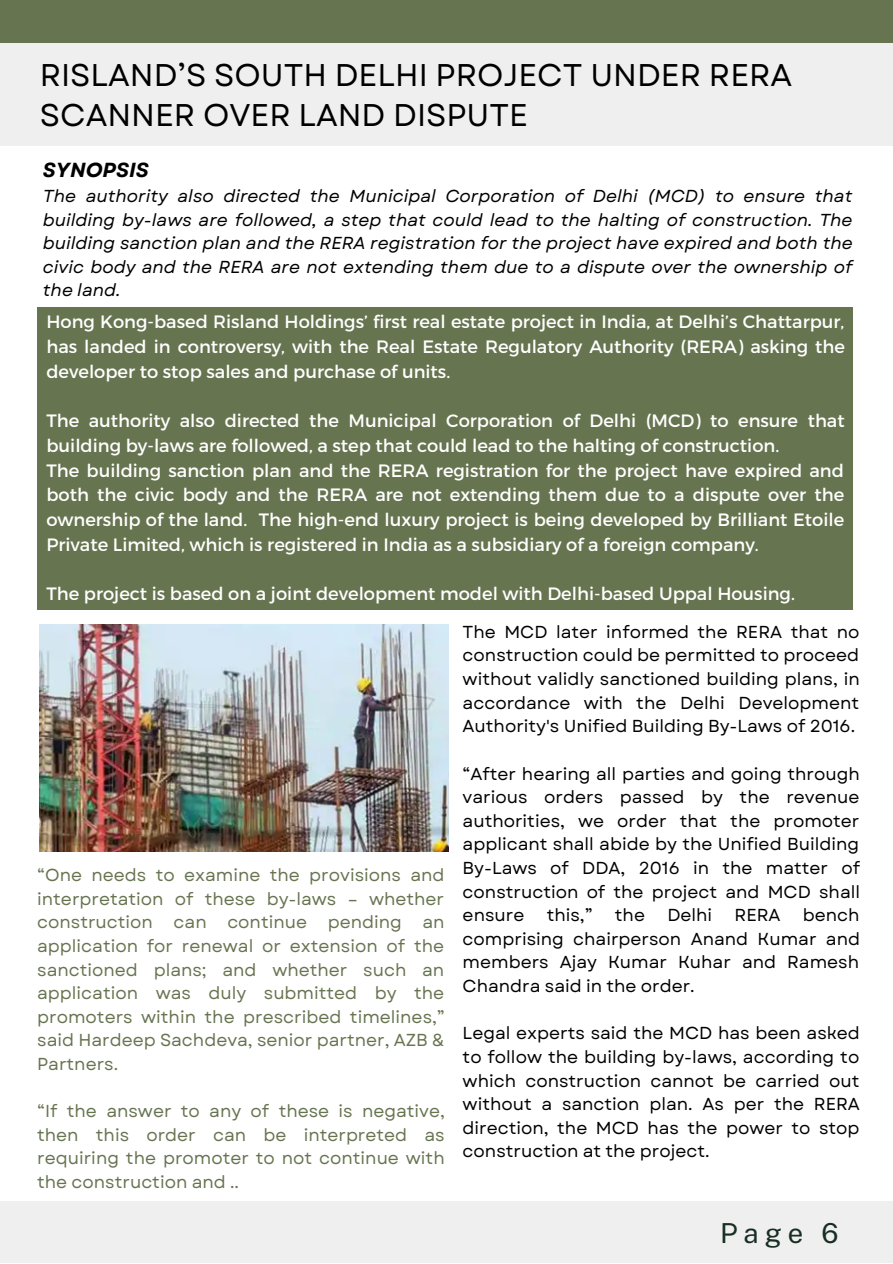
<style>
.page{position:relative;width:893px;height:1264px;background:#fff}
.page>*{position:absolute;margin:0;border:0;box-sizing:border-box;transform-origin:0 0}
.t1{font:31.35px/40.5px "Garet";color:#000}
.t2{font:27.45px "Public Sans";color:#172e23}
.t3{font:italic 700 20.25px "Garet";color:#000}
.t4{font:17.85px/24.8px "Montserrat";color:#fff;text-align:justify}
.t5{font:17.25px/23.5px "Garet";color:#000;text-align:justify}
.t6{font:17.25px/23.5px "Garet";color:#677450;text-align:justify}
.t7{font:italic 17.25px/23.5px "Garet";color:#000;text-align:justify}
</style>
<div class="page">
<div style="left:37px;top:307px;width:815px;height:302px;background:#677450"></div>
<div style="left:0;top:35px;width:892px;height:110px;background:#efefef"></div>
<div style="left:0;top:0;width:892px;height:43px;background:#677450"></div>
<div style="left:0;top:1201px;width:892px;height:61px;background:#efefef"></div>
<img style="left:40px;top:624px;width:408px;height:227px">
<h1 class="t1" style="left:40px;top:54px;width:754px">RISLAND’S SOUTH DELHI PROJECT UNDER RERA<br>SCANNER OVER LAND DISPUTE</h1>
<p class="t3" style="left:43px;top:155px;width:107px">SYNOPSIS</p>
<p class="t7" style="left:43px;top:184px;width:811px">The authority also directed the Municipal Corporation of Delhi (MCD) to ensure that building by-laws are followed, a step that could lead to the halting of construction. The building sanction plan and the RERA registration for the project have expired and both the civic body and the RERA are not extending them due to a dispute over the ownership of the land.</p>
<p class="t4" style="left:46px;top:308px;width:800px">Hong Kong-based Risland Holdings’ first real estate project in India, at Delhi’s Chattarpur, has landed in controversy, with the Real Estate Regulatory Authority (RERA) asking the developer to stop sales and purchase of units.</p>
<p class="t4" style="left:46px;top:407px;width:799px;text-align:left">The authority also directed the Municipal Corporation of Delhi (MCD) to ensure that building by-laws are followed, a step that could lead to the halting of construction.<br>The building sanction plan and the RERA registration for the project have expired and both the civic body and the RERA are not extending them due to a dispute over the ownership of the land. The high-end luxury project is being developed by Brilliant Etoile Private Limited, which is registered in India as a subsidiary of a foreign company.</p>
<p class="t4" style="left:46px;top:580px;width:750px">The project is based on a joint development model with Delhi-based Uppal Housing.</p>
<p class="t6" style="left:37px;top:863px;width:409px">“One needs to examine the provisions and interpretation of these by-laws – whether construction can continue pending an application for renewal or extension of the sanctioned plans; and whether such an application was duly submitted by the promoters within the prescribed timelines,” said Hardeep Sachdeva, senior partner, AZB &amp; Partners.</p>
<p class="t6" style="left:37px;top:1099px;width:409px">“If the answer to any of these is negative, then this order can be interpreted as requiring the promoter to not continue with the construction and ..</p>
<p class="t5" style="left:462px;top:620px;width:398px">The MCD later informed the RERA that no construction could be permitted to proceed without validly sanctioned building plans, in accordance with the Delhi Development Authority's Unified Building By-Laws of 2016.</p>
<p class="t5" style="left:462px;top:761px;width:399px">“After hearing all parties and going through various orders passed by the revenue authorities, we order that the promoter applicant shall abide by the Unified Building By-Laws of DDA, 2016 in the matter of construction of the project and MCD shall ensure</p>
<p class="t5" style="left:546px;top:903px;width:47px">this,”</p>
<p class="t5" style="left:615px;top:903px;width:32px">the</p>
<p class="t5" style="left:667px;top:903px;width:46px">Delhi</p>
<p class="t5" style="left:734px;top:903px;width:48px">RERA</p>
<p class="t5" style="left:462px;top:903px;width:399px;text-indent:340px">bench comprising chairperson Anand Kumar and members Ajay Kumar Kuhar and Ramesh Chandra said in the order.</p>
<p class="t5" style="left:462px;top:1021px;width:399px">Legal experts said the MCD has been asked to follow the building by-laws, according to which construction cannot be carried out without a sanction plan. As per the RERA direction, the MCD has the power to stop construction at the project.</p>
<h2 class="t2" style="left:720px;top:1216px;width:120px">Page 6</h2>
</div>
